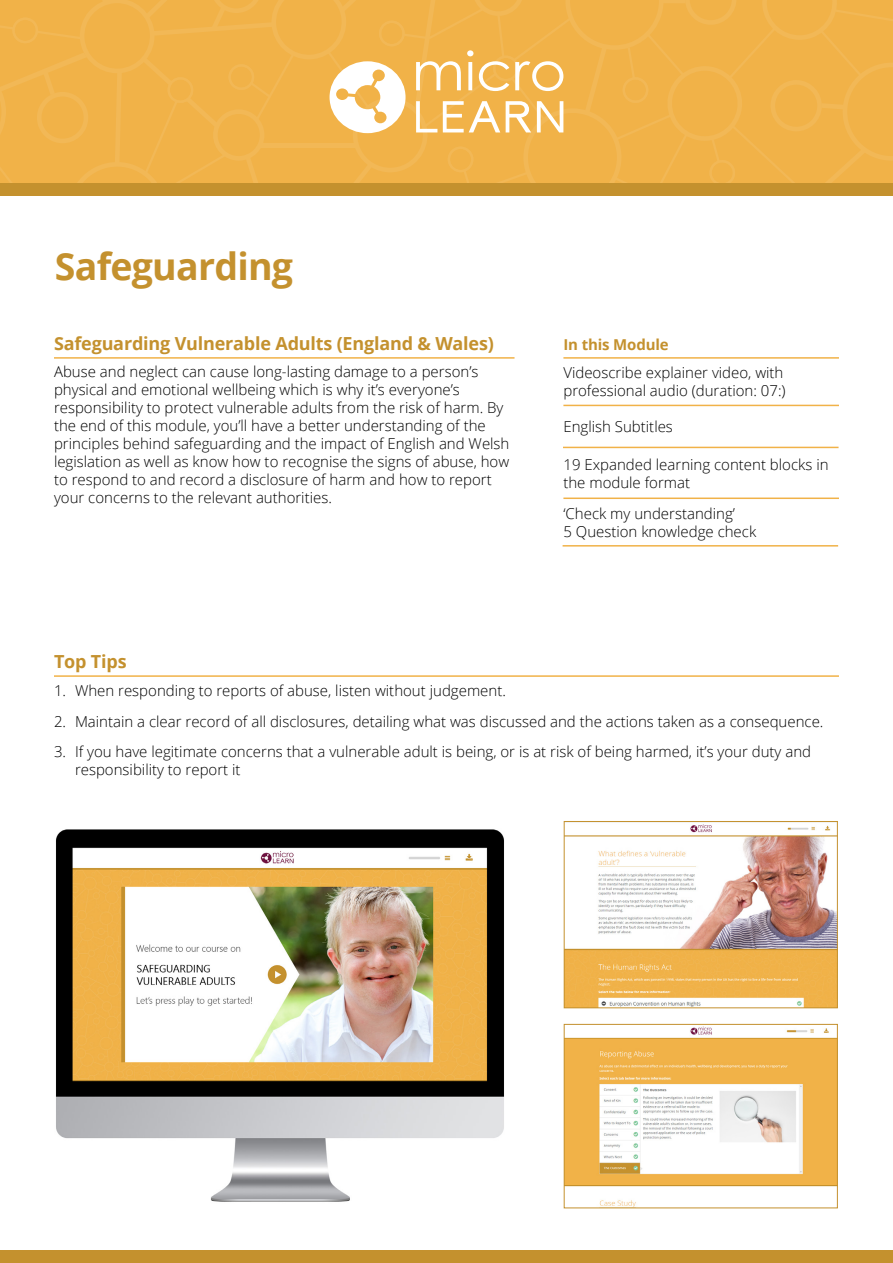
<style>
.page{position:relative;width:893px;height:1263px;background:#fff}
.page>*{position:absolute;margin:0;border:0;box-sizing:border-box;transform-origin:0 0}
.t1{font:700 37.5px "Open Sans";letter-spacing:-.02em;color:#c4912e}
.t2{font:700 18px "Open Sans";letter-spacing:-.01em;color:#c4912e}
.t3{font:300 15px/18px "Open Sans";color:#000}
.t4{font:700 15px "Open Sans";letter-spacing:-.01em;color:#c4912e}
</style>
<div class="page">
<hr style="left:54px;top:357px;width:460px;height:2px;background:#f1b248">
<hr style="left:563px;top:357px;width:276px;height:2px;background:#f1b248">
<hr style="left:563px;top:405px;width:276px;height:1px;background:#f1b248">
<hr style="left:563px;top:447px;width:275px;height:1px;background:#f1b248">
<hr style="left:563px;top:497px;width:276px;height:2px;background:#f1b248">
<hr style="left:563px;top:545px;width:275px;height:2px;background:#f1b248">
<div style="left:0;top:1250px;width:893px;height:13px;background:#c4912e"></div>
<hr style="left:54px;top:675px;width:785px;height:2px;background:#f1b248">
<div style="left:0;top:184px;width:893px;height:12px;background:#c4912e"></div>
<svg style="left:0;top:0;width:893px;height:184px;background:#f1b550"></svg>
<img style="left:566px;top:824px;width:270px;height:182px">
<div style="left:564px;top:821px;width:274px;height:187px;border:1px solid #c4912e"></div>
<img style="left:566px;top:1026px;width:270px;height:180px">
<div style="left:564px;top:1024px;width:274px;height:184px;border:1px solid #c4912e"></div>
<img style="left:56px;top:829px;width:448px;height:373px">
<h1 class="t1" style="left:55px;top:240px;width:240px">Safeguarding</h1>
<p class="t2" style="left:54px;top:331px;width:441px">Safeguarding Vulnerable Adults (England &amp; Wales)</p>
<p class="t3" style="left:54px;top:362px;width:457px">Abuse and neglect can cause long-lasting damage to a person’s physical and emotional wellbeing which is why it’s everyone’s responsibility to protect vulnerable adults from the risk of harm. By the end of this module, you’ll have a better understanding of the principles behind safeguarding and the impact of English and Welsh legislation as well as know how to recognise the signs of abuse, how to respond to and record a disclosure of harm and how to report your concerns to the relevant authorities.</p>
<p class="t2" style="left:54px;top:649px;width:74px">Top Tips</p>
<p class="t4" style="left:563px;top:334px;width:107px">In this Module</p>
<p class="t3" style="left:563px;top:364px;width:224px">Videoscribe explainer video, with professional audio (duration: 07:)</p>
<p class="t3" style="left:563px;top:417px;width:111px">English Subtitles</p>
<p class="t3" style="left:563px;top:455px;width:267px">19 Expanded learning content blocks in the module format</p>
<p class="t3" style="left:563px;top:504px;width:194px">‘Check my understanding’<br>5 Question knowledge check</p>
<p class="t3" style="left:54px;top:681px;width:453px">1. When responding to reports of abuse, listen without judgement.</p>
<p class="t3" style="left:54px;top:712px;width:771px">2. Maintain a clear record of all disclosures, detailing what was discussed and the actions taken as a consequence.</p>
<p class="t3" style="left:75px;top:742px;width:738px;text-indent:-21px">3. If you have legitimate concerns that a vulnerable adult is being, or is at risk of being harmed, it’s your duty and responsibility to report it</p>
</div>
